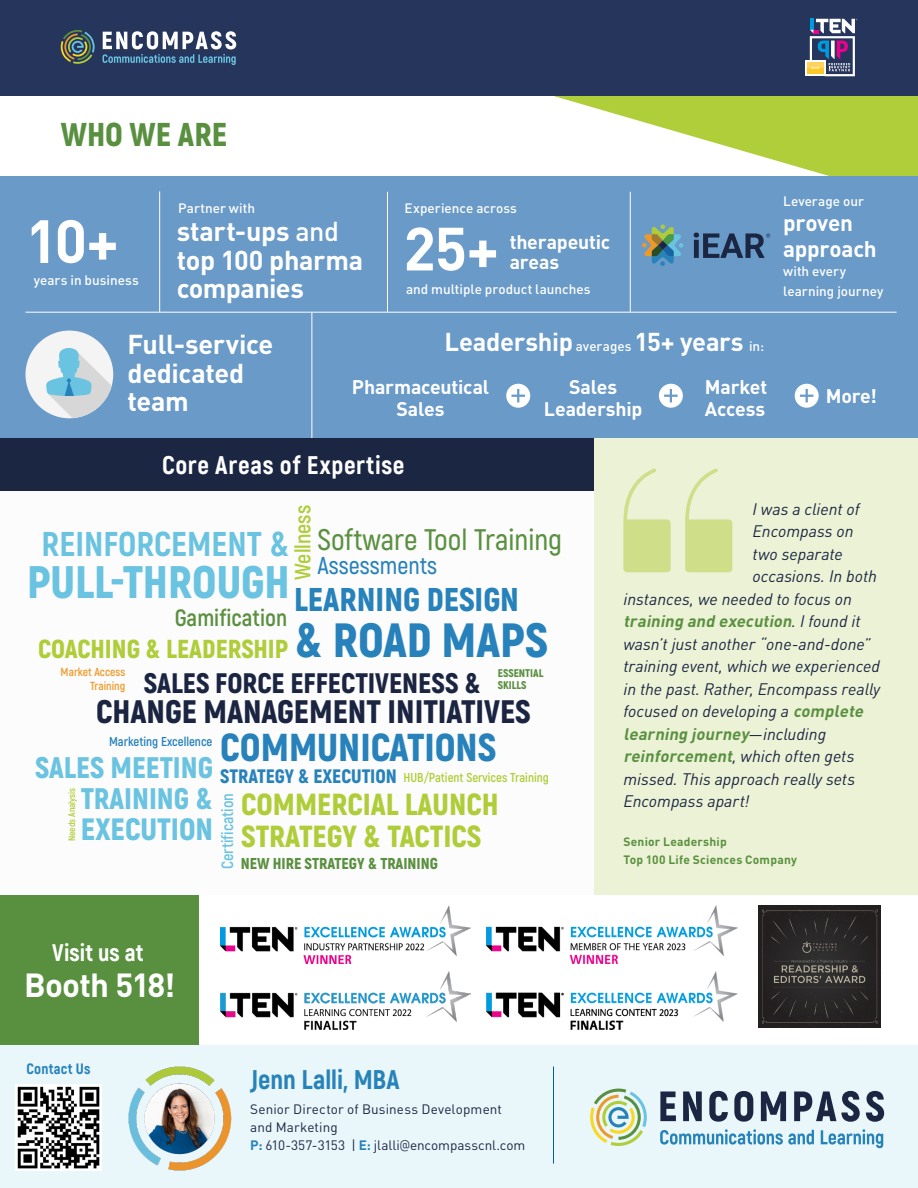
<style>
.page{position:relative;width:918px;height:1188px;background:#fff}
.page>*{position:absolute;margin:0;border:0;box-sizing:border-box;transform-origin:0 0}
.t1{font:700 60px "DIN Pro";color:#fff}
.t2{font:900 48px "Akrobat";color:#2782bb}
.t3{font:900 45.6px "Akrobat";color:#6ac3e0}
.t4{font:900 38.85px "Akrobat";color:#2782bb}
.t5{font:800 34.35px "Akrobat";color:#6ac3e0}
.t6{font:700 33px "DIN Pro";letter-spacing:-.025em;color:#fff}
.t7{font:900 33px "Akrobat";letter-spacing:.005em;color:#599040}
.t8{font:900 32.85px "Akrobat";color:#2782bb}
.t9{font:900 32.55px "Akrobat";color:#1b2541}
.t10{font:900 30.9px "Akrobat";color:#6ac3e0}
.t11{font:900 30.45px/31.8px "Akrobat";color:#afcd39}
.t12{font:600 29.7px "Akrobat";color:#5a9040}
.t13{font:900 29.7px "Akrobat";color:#6ac3e0}
.t14{font:900 28.2px "Akrobat";color:#1b2541}
.t15{font:700 27px/28.5px "DIN Pro";letter-spacing:-.015em;color:#fff}
.t16{font:800 27px "Akrobat";letter-spacing:-.005em;color:#2683ba}
.t17{font:900 25.95px "Akrobat";color:#afcd39}
.t18{font:700 25.5px "DIN Pro";letter-spacing:-.015em;color:#fff}
.t19{font:800 25.5px "Akrobat";letter-spacing:.03em;color:#fff}
.t20{font:600 24.3px "Akrobat";color:#2782bb}
.t21{font:800 24px "Akrobat";letter-spacing:.005em;color:#fff}
.t22{font:700 23.7px "Akrobat";color:#5a9040}
.t23{font:700 22.5px/25.5px "DINOT";letter-spacing:-.01em;color:#fff}
.t24{font:700 22.2px "Akrobat";color:#afcd39}
.t25{font:700 19.5px/22.5px "DINOT";letter-spacing:-.01em;color:#fff;text-align:center}
.t26{font:900 19.5px "Akrobat";color:#2782bb}
.t27{font:700 19.5px/19.5px "DIN Pro";letter-spacing:-.01em;color:#fff}
.t28{font:italic 16.5px "DINOT";color:#1b2642}
.t29{font:italic 700 16.5px "DINOT";color:#59903f}
.t30{font:italic 700 16.5px "DINOT";color:#599041}
.t31{font:700 16.35px "Akrobat";color:#6ac3e0}
.t32{font:900 15.75px "Akrobat";color:#5a9040}
.t33{font:800 15px "Akrobat";letter-spacing:.015em;color:#2683ba}
.t34{font:500 13.5px/19.5px "DINOT";color:#fff}
.t35{font:13.5px/18px "DINOT";letter-spacing:.01em;color:#1b2642}
.t36{font:700 12.9px "Akrobat";color:#afcd39}
.t37{font:700 12.9px "Akrobat";color:#2782bb}
.t38{font:700 12px/18px "DINOT";letter-spacing:.015em;color:#59903f}
.t39{font:700 11.7px/13.6px "Akrobat";color:#ef9a2a;text-align:right}
.t40{font:900 11.25px/11.7px "Akrobat";color:#5a9040}
.t41{font:700 9.45px "Akrobat";color:#afcd39}
.s1{font-weight:500}
.s2{font-family:"DINOT";font-weight:500;font-size:13.5px}
.s3{font-weight:700;color:#2683ba}
.s4{font-family:"Akrobat"}
.s5{font-weight:400;color:#1b2642}
.s6{font-weight:700;color:#599041}
</style>
<div class="page">
<div style="left:0;top:895px;width:199px;height:151px;background:#599040"></div>
<svg style="left:223px;top:95px;width:695px;height:81px"></svg>
<div style="left:0;top:1046px;width:918px;height:142px;background:#e9f6fa"></div>
<svg style="left:590px;top:1089px;width:57px;height:57px"></svg>
<svg style="left:660px;top:1091px;width:16px;height:30px"></svg>
<svg style="left:683px;top:1091px;width:19px;height:30px"></svg>
<svg style="left:709px;top:1091px;width:19px;height:31px"></svg>
<svg style="left:734px;top:1091px;width:19px;height:31px"></svg>
<svg style="left:761px;top:1091px;width:25px;height:30px"></svg>
<svg style="left:794px;top:1091px;width:66px;height:31px"></svg>
<svg style="left:866px;top:1091px;width:18px;height:31px"></svg>
<svg style="left:660px;top:1129px;width:154px;height:16px"></svg>
<svg style="left:821px;top:1129px;width:62px;height:19px"></svg>
<img style="left:128px;top:1067px;width:104px;height:103px">
<div style="left:0;top:176px;width:918px;height:262px;background:#699ac8"></div>
<hr style="left:26px;top:312px;width:871px;height:1px;background:#fff">
<hr style="left:159px;top:191px;width:1px;height:121px;background:#fff">
<hr style="left:387px;top:192px;width:1px;height:120px;background:#fff">
<hr style="left:630px;top:192px;width:1px;height:120px;background:#fff">
<hr style="left:312px;top:313px;width:1px;height:125px;background:#fff">
<svg style="left:795px;top:384px;width:24px;height:24px"></svg>
<svg style="left:659px;top:384px;width:24px;height:24px"></svg>
<svg style="left:506px;top:384px;width:24px;height:24px"></svg>
<div style="left:0;top:438px;width:623px;height:53px;background:#1b2642"></div>
<img style="left:220px;top:906px;width:251px;height:57px">
<img style="left:220px;top:972px;width:251px;height:57px">
<svg style="left:642px;top:224px;width:42px;height:42px"></svg>
<svg style="left:694px;top:233px;width:76px;height:25px"></svg>
<div style="left:0;top:0;width:918px;height:95px;background:#26355c"></div>
<svg style="left:61px;top:30px;width:34px;height:34px"></svg>
<svg style="left:103px;top:31px;width:133px;height:34px"></svg>
<div style="left:805px;top:60px;width:21px;height:16px;background:#fff"></div>
<div style="left:807px;top:62px;width:16px;height:12px;background:#fac927"></div>
<div style="left:807px;top:63px;width:16px;height:5px;background:#fdd35d"></div>
<svg style="left:810px;top:19px;width:47px;height:57px"></svg>
<svg style="left:26px;top:331px;width:87px;height:87px"></svg>
<img style="left:487px;top:906px;width:250px;height:57px">
<img style="left:487px;top:972px;width:250px;height:57px">
<img style="left:758px;top:906px;width:122px;height:122px">
<img style="left:16px;top:1084px;width:86px;height:86px">
<hr style="left:553px;top:1067px;width:1px;height:97px;background:#025f98">
<div style="left:594px;top:438px;width:324px;height:457px;background:#ecf2d5"></div>
<svg style="left:623px;top:468px;width:48px;height:104px"></svg>
<svg style="left:685px;top:468px;width:47px;height:104px"></svg>
<h3 class="t7" style="left:61px;top:113px;width:168px">WHO WE ARE</h3>
<p class="t34" style="left:178px;top:199px;width:78px">Partner with</p>
<p class="t34" style="left:783px;top:191px;width:82px">Leverage our</p>
<h3 class="t23" style="left:783px;top:210px;width:95px">proven approach</h3>
<p class="t34" style="left:783px;top:261px;width:102px">with every learning journey</p>
<p class="t34" style="left:405px;top:199px;width:114px">Experience across</p>
<h1 class="t1" style="left:26px;top:191px;width:95px">10+</h1>
<h1 class="t1" style="left:403px;top:199px;width:97px">25+</h1>
<p class="t27" style="left:510px;top:230px;width:102px">therapeutic areas</p>
<h3 class="t15" style="left:177px;top:214px;width:188px">start-ups <span class="s1">and </span>top 100 pharma companies</h3>
<p class="t34" style="left:34px;top:270px;width:107px">years in business</p>
<p class="t34" style="left:406px;top:279px;width:186px">and multiple product launches</p>
<h3 class="t15" style="left:128px;top:327px;width:147px">Full-service dedicated team</h3>
<h3 class="t18" style="left:444px;top:321px;width:321px">Leadership <span class="s2">averages</span> 15+ years <span class="s2">in:</span></h3>
<p class="t25" style="left:352px;top:375px;width:139px">Pharmaceutical<br>Sales</p>
<p class="t25" style="left:544px;top:375px;width:100px">Sales<br>Leadership</p>
<p class="t25" style="left:705px;top:375px;width:64px;text-align:left">Market<br>Access</p>
<p class="t25" style="left:826px;top:384px;width:53px">More!</p>
<h3 class="t19" style="left:162px;top:449px;width:244px">Core Areas of Expertise</h3>
<h3 class="t24" style="left:289px;top:580px;width:76px;rotate:-90deg">Wellness</h3>
<h3 class="t12" style="left:317px;top:521px;width:246px">Software Tool Training</h3>
<h3 class="t20" style="left:317px;top:551px;width:121px">Assessments</h3>
<h3 class="t8" style="left:294px;top:578px;width:226px">LEARNING DESIGN</h3>
<h2 class="t2" style="left:294px;top:609px;width:256px">&amp; ROAD MAPS</h2>
<h3 class="t5" style="left:42px;top:523px;width:250px">REINFORCEMENT &amp;</h3>
<h3 class="t3" style="left:27px;top:552px;width:264px">PULL-THROUGH</h3>
<h3 class="t22" style="left:175px;top:603px;width:114px">Gamification</h3>
<h3 class="t17" style="left:38px;top:632px;width:252px">COACHING &amp; LEADERSHIP</h3>
<p class="t39" style="left:61px;top:665px;width:66px">Market Access<br>Training</p>
<p class="t40" style="left:498px;top:667px;width:47px">ESSENTIAL<br>SKILLS</p>
<h3 class="t14" style="left:144px;top:665px;width:339px">SALES FORCE EFFECTIVENESS &amp;</h3>
<h3 class="t9" style="left:96px;top:691px;width:436px">CHANGE MANAGEMENT INITIATIVES</h3>
<h3 class="t4" style="left:220px;top:723px;width:278px">COMMUNICATIONS</h3>
<p class="t37" style="left:109px;top:734px;width:105px">Marketing Excellence</p>
<p class="t26" style="left:35px;top:764px;width:363px"><sup>SALES</sup> <sup>MEETING</sup> STRATEGY &amp; EXECUTION</p>
<h3 class="t13" style="left:81px;top:779px;width:134px">TRAINING &amp;</h3>
<h3 class="t10" style="left:81px;top:809px;width:134px">EXECUTION</h3>
<p class="t36" style="left:403px;top:769px;width:147px">HUB/Patient Services Training</p>
<p class="t41" style="left:66px;top:841px;width:55px;rotate:-90deg">Needs Analysis</p>
<h3 class="t11" style="left:241px;top:788px;width:259px">COMMERCIAL LAUNCH<br>STRATEGY &amp; TACTICS</h3>
<p class="t31" style="left:217px;top:869px;width:78px;rotate:-90deg">Certification</p>
<p class="t32" style="left:241px;top:854px;width:199px">NEW HIRE STRATEGY &amp; TRAINING</p>
<h3 class="t21" style="left:52px;top:937px;width:93px">Visit us at</h3>
<h3 class="t6" style="left:24px;top:958px;width:153px">Booth 518!</h3>
<p class="t33" style="left:27px;top:1059px;width:66px">Contact Us</p>
<h3 class="t16" style="left:250px;top:1063px;width:151px">Jenn Lalli, MBA</h3>
<p class="t35" style="left:250px;top:1100px;width:277px">Senior Director of Business Development and Marketing<br><span class="s3">P:</span> 610-357-3153 | <span class="s3">E:</span> jlalli<span class="s4">@</span>encompasscnl.com</p>
<p class="t28" style="left:753px;top:499px;width:109px">I was a client of</p>
<p class="t28" style="left:753px;top:521px;width:103px">Encompass on</p>
<p class="t28" style="left:753px;top:544px;width:92px">two separate</p>
<p class="t28" style="left:753px;top:566px;width:126px">occasions. In both</p>
<p class="t28" style="left:623px;top:589px;width:230px">instances, we needed to focus on</p>
<p class="t29" style="left:623px;top:610px;width:239px">training and execution<span class="s5">. I fo u n d i t</span></p>
<p class="t28" style="left:623px;top:634px;width:249px">wasn’t just another “one-and-done”</p>
<p class="t28" style="left:623px;top:656px;width:258px">training event, which we experienced</p>
<p class="t28" style="left:623px;top:679px;width:258px">in the past. Rather, Encompass really</p>
<p class="t28" style="left:623px;top:701px;width:245px">focused on developing a <span class="s6">complete</span></p>
<p class="t30" style="left:623px;top:723px;width:204px">learning journey<span class="s5">— in c l u din g</span></p>
<p class="t28" style="left:623px;top:746px;width:233px"><span class="s6">reinforcement</span>, wh ich o fte n g e ts</p>
<p class="t28" style="left:623px;top:769px;width:233px">missed. This approach really sets</p>
<p class="t28" style="left:623px;top:791px;width:127px">Encompass apart!</p>
<p class="t38" style="left:623px;top:832px;width:175px">Senior Leadership<br>Top 100 Life Sciences Company</p>
</div>
